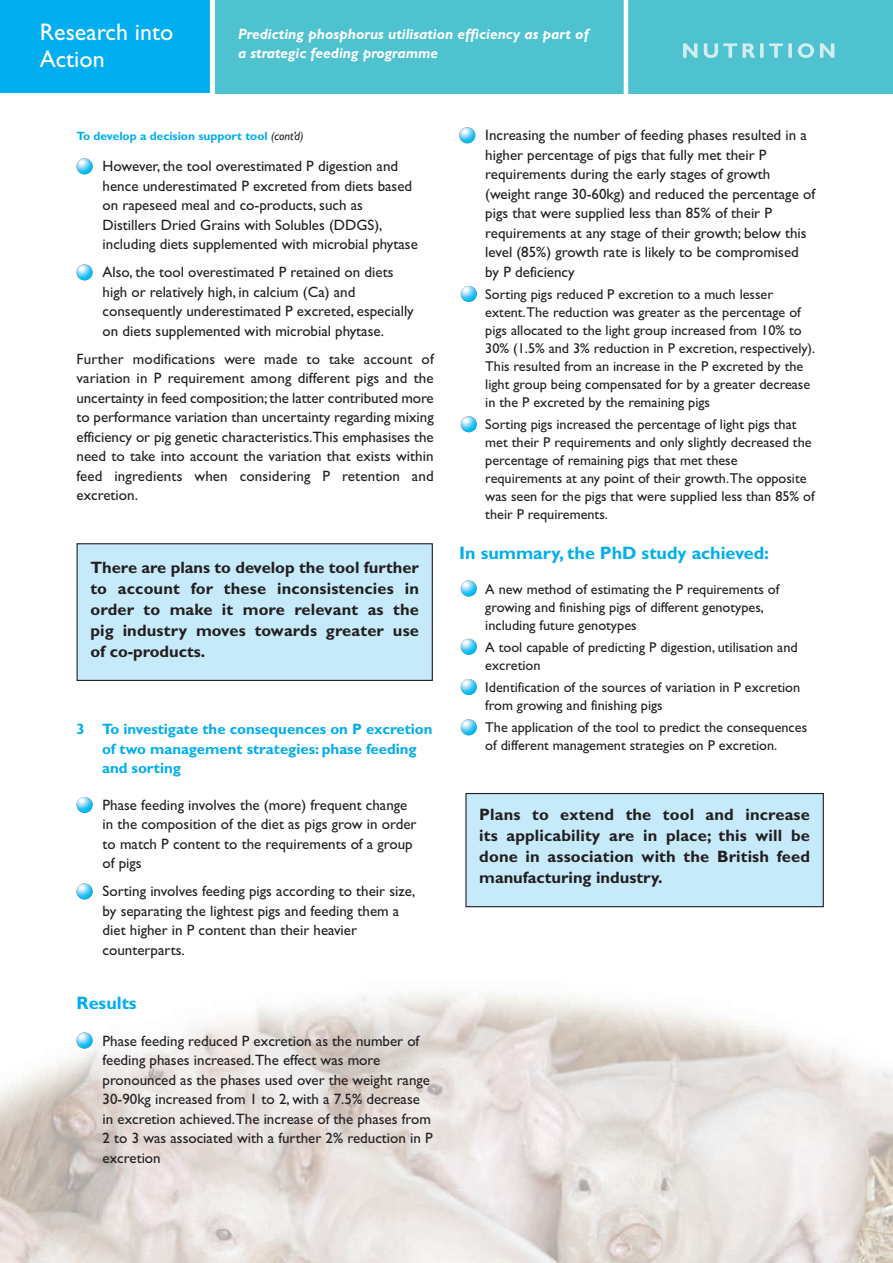
<style>
.page{position:relative;width:893px;height:1263px;background:#fff}
.page>*{position:absolute;margin:0;border:0;box-sizing:border-box;transform-origin:0 0}
.t1{font:24px/27px "Gill Sans";color:#fff}
.t2{font:700 18px "Gill Sans";color:#00aeef}
.t3{font:700 16.5px/21px "Gill Sans";letter-spacing:.01em;color:#231f20;text-align:justify}
.t4{font:15px/19.5px "Gill Sans";color:#231f20}
.t5{font:700 15px/19.5px "Gill Sans";color:#00aeef}
.t6{font:italic 700 15px/18.8px "Gill Sans";color:#fff}
.t7{font:14.25px/18px "Gill Sans";color:#231f20}
.t8{font:700 12px "Gill Sans";color:#00aeef}
.s1{font-weight:400;font-style:italic;color:#231f20}
</style>
<div class="page">
<img style="left:0;top:994px;width:893px;height:269px">
<div style="left:0;top:0;width:213px;height:93px;background:#00aeef"></div>
<div style="left:215px;top:0;width:678px;height:93px;background:#4ec3cf"></div>
<hr style="left:210px;top:0;width:4px;height:94px;background:#fff">
<svg style="left:683px;top:43px;width:151px;height:15px"></svg>
<hr style="left:624px;top:0;width:4px;height:99px;background:#fff">
<img style="left:461px;top:416px;width:16px;height:16px">
<img style="left:461px;top:286px;width:16px;height:16px">
<img style="left:77px;top:1032px;width:16px;height:16px">
<img style="left:459px;top:127px;width:16px;height:16px">
<img style="left:77px;top:883px;width:16px;height:16px">
<img style="left:77px;top:797px;width:16px;height:16px">
<img style="left:77px;top:264px;width:16px;height:16px">
<img style="left:77px;top:158px;width:16px;height:16px">
<img style="left:461px;top:580px;width:16px;height:16px">
<img style="left:461px;top:639px;width:16px;height:16px">
<img style="left:461px;top:679px;width:16px;height:16px">
<img style="left:461px;top:719px;width:16px;height:16px">
<div style="left:77px;top:544px;width:355px;height:136px;background:#c6eafa"></div>
<div style="left:77px;top:543px;width:356px;height:138px;border:1px solid #231f20"></div>
<div style="left:466px;top:793px;width:357px;height:114px;background:#c6eafa"></div>
<div style="left:465px;top:793px;width:359px;height:114px;border:1px solid #231f20"></div>
<h1 class="t1" style="left:40px;top:18px;width:135px">Research into<br>Action</h1>
<p class="t6" style="left:238px;top:26px;width:352px">Predicting phosphorus utilisation efficiency as part of a strategic feeding programme</p>
<p class="t8" style="left:77px;top:132px;width:229px">To develop a decision support tool <span class="s1">(cont’d)</span></p>
<p class="t4" style="left:103px;top:156px;width:317px">However, the tool overestimated P digestion and hence underestimated P excreted from diets based on rapeseed meal and co-products, such as Distillers Dried Grains with Solubles (DDGS), including diets supplemented with microbial phytase</p>
<p class="t4" style="left:103px;top:262px;width:313px">Also, the tool overestimated P retained on diets high or relatively high, in calcium (Ca) and consequently underestimated P excreted, especially on diets supplemented with microbial phytase.</p>
<p class="t4" style="left:77px;top:349px;width:359px;text-align:justify">Further modifications were made to take account of variation in P requirement among different pigs and the uncertainty in feed composition; the latter contributed more to performance variation than uncertainty regarding mixing efficiency or pig genetic characteristics.This emphasises the need to take into account the variation that exists within feed ingredients when considering P retention and excretion.</p>
<p class="t3" style="left:90px;top:558px;width:330px">There are plans to develop the tool further to account for these inconsistencies in order to make it more relevant as the pig industry moves towards greater use of co-products.</p>
<p class="t5" style="left:102px;top:721px;width:332px;text-indent:-26px">3 To investigate the consequences on P excretion of two management strategies: phase feeding and sorting</p>
<p class="t4" style="left:103px;top:795px;width:315px">Phase feeding involves the (more) frequent change in the composition of the diet as pigs grow in order to match P content to the requirements of a group of pigs</p>
<p class="t4" style="left:103px;top:881px;width:314px">Sorting involves feeding pigs according to their size, by separating the lightest pigs and feeding them a diet higher in P content than their heavier counterparts.</p>
<p class="t2" style="left:77px;top:996px;width:62px">Results</p>
<p class="t4" style="left:103px;top:1030px;width:332px">Phase feeding reduced P excretion as the number of feeding phases increased.The effect was more pronounced as the phases used over the weight range 30-90kg increased from 1 to 2, with a 7.5% decrease in excretion achieved.The increase of the phases from 2 to 3 was associated with a further 2% reduction in P excretion</p>
<p class="t4" style="left:485px;top:125px;width:331px">Increasing the number of feeding phases resulted in a higher percentage of pigs that fully met their P requirements during the early stages of growth (weight range 30-60kg) and reduced the percentage of pigs that were supplied less than 85% of their P requirements at any stage of their growth; below this level (85%) growth rate is likely to be compromised by P deficiency</p>
<p class="t7" style="left:485px;top:285px;width:331px">Sorting pigs reduced P excretion to a much lesser extent.The reduction was greater as the percentage of pigs allocated to the light group increased from 10% to 30% (1.5% and 3% reduction in P excretion, respectively).<br>This resulted from an increase in the P excreted by the light group being compensated for by a greater decrease in the P excreted by the remaining pigs</p>
<p class="t7" style="left:485px;top:415px;width:331px">Sorting pigs increased the percentage of light pigs that met their P requirements and only slightly decreased the percentage of remaining pigs that met these requirements at any point of their growth.The opposite was seen for the pigs that were supplied less than 85% of their P requirements.</p>
<p class="t2" style="left:459px;top:546px;width:311px">In summary, the PhD study achieved:</p>
<p class="t7" style="left:485px;top:580px;width:296px">A new method of estimating the P requirements of growing and finishing pigs of different genotypes, including future genotypes</p>
<p class="t7" style="left:485px;top:638px;width:314px">A tool capable of predicting P digestion, utilisation and excretion</p>
<p class="t7" style="left:485px;top:678px;width:316px">Identification of the sources of variation in P excretion from growing and finishing pigs</p>
<p class="t7" style="left:485px;top:718px;width:323px">The application of the tool to predict the consequences of different management strategies on P excretion.</p>
<p class="t3" style="left:479px;top:805px;width:332px">Plans to extend the tool and increase its applicability are in place; this will be done in association with the British feed manufacturing industry.</p>
</div>
